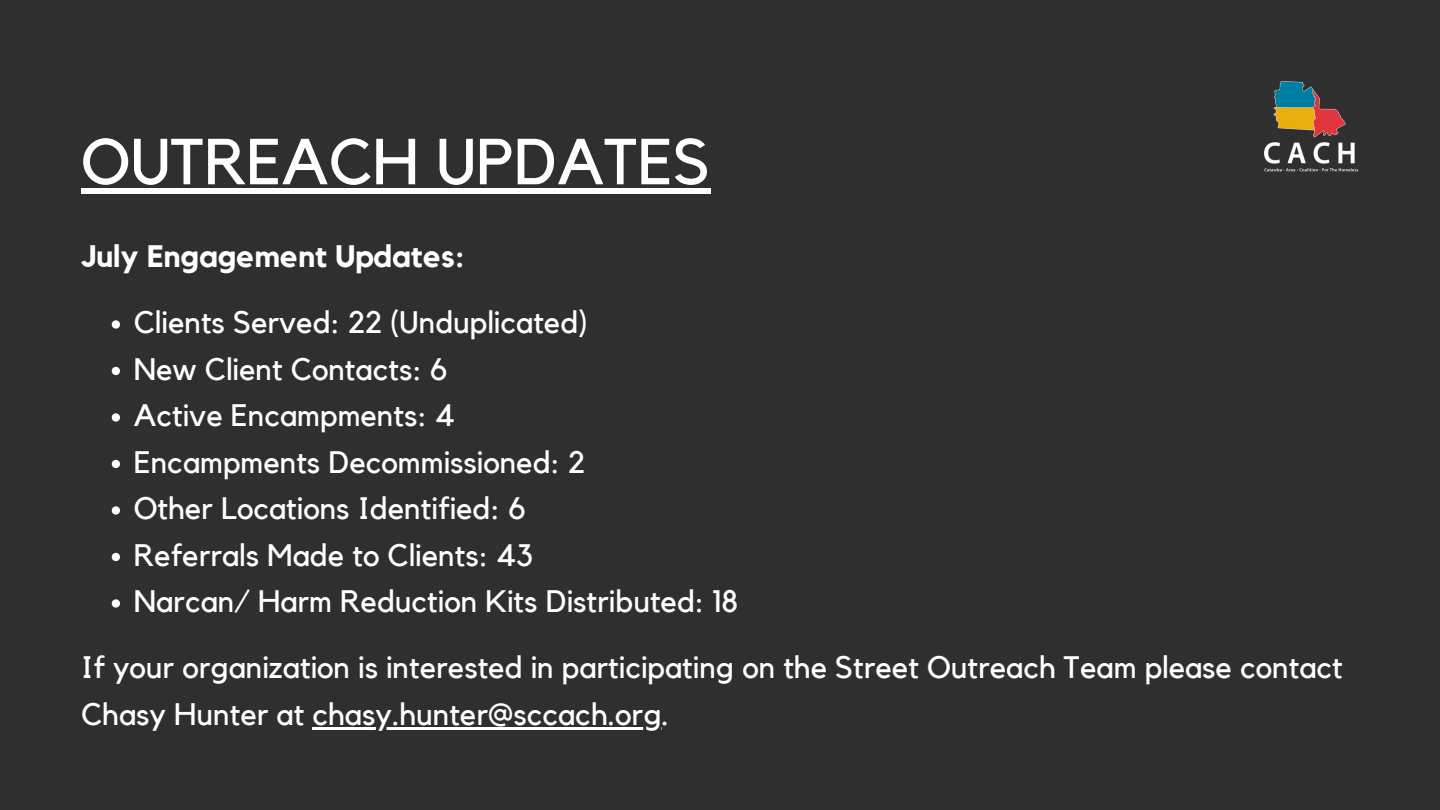
<style>
.page{position:relative;width:1440px;height:810px;background:#2f2f2f}
.page>*{position:absolute;margin:0;border:0;box-sizing:border-box;transform-origin:0 0}
.t1{font:64.2px "Kollektif";color:#fff}
.t2{font:31px/46.5px "Kollektif";color:#fff}
.t3{font:700 31px "Kollektif";color:#fff}
</style>
<div class="page">
<img style="left:1264px;top:81px;width:95px;height:91px">
<svg style="left:112px;top:320px;width:8px;height:9px"></svg>
<svg style="left:112px;top:367px;width:8px;height:8px"></svg>
<svg style="left:112px;top:413px;width:8px;height:9px"></svg>
<svg style="left:112px;top:460px;width:8px;height:8px"></svg>
<svg style="left:112px;top:506px;width:8px;height:9px"></svg>
<svg style="left:112px;top:553px;width:8px;height:8px"></svg>
<svg style="left:112px;top:599px;width:8px;height:9px"></svg>
<hr style="left:312px;top:727px;width:350px;height:3px;background:#fff">
<div style="left:81px;top:188px;width:629px;height:6px;background:#fff"></div>
<h1 class="t1" style="left:81px;top:132px;width:631px">OUTREACH UPDATES</h1>
<p class="t3" style="left:81px;top:242px;width:385px">July Engagement Updates:</p>
<h2 class="t2" style="left:134px;top:300px;width:456px">Clients Served: 22 (Unduplicated)</h2>
<p class="t2" style="left:134px;top:347px;width:315px">New Client Contacts: 6</p>
<p class="t2" style="left:134px;top:393px;width:323px">Active Encampments: 4</p>
<p class="t2" style="left:134px;top:440px;width:453px">Encampments Decommissioned: 2</p>
<p class="t2" style="left:134px;top:486px;width:394px">Other Locations Identified: 6</p>
<p class="t2" style="left:134px;top:533px;width:401px">Referrals Made to Clients: 43</p>
<p class="t2" style="left:134px;top:579px;width:606px">Narcan/ Harm Reduction Kits Distributed: 18</p>
<p class="t2" style="left:81px;top:645px;width:1263px">If your organization is interested in participating on the Street Outreach Team please contact<br>Chasy Hunter at chasy.hunter@sccach.org.</p>
</div>
